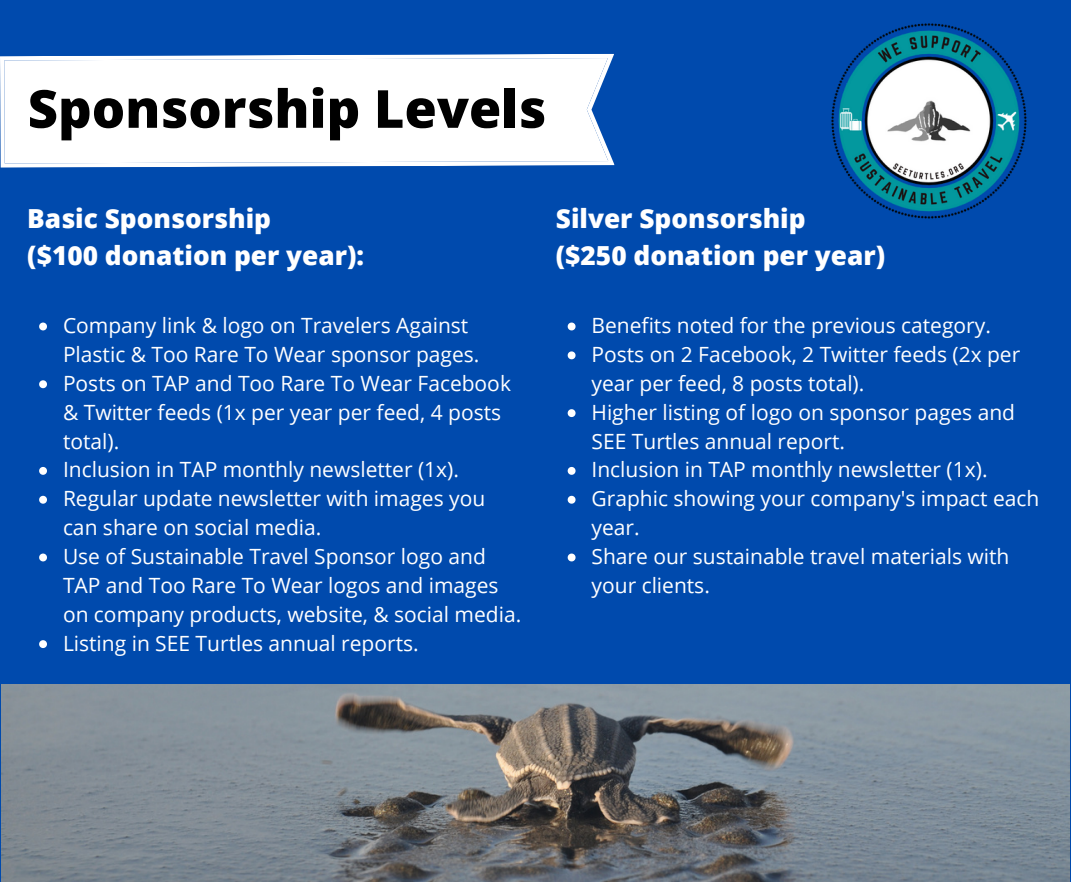
<style>
.page{position:relative;width:1071px;height:882px;background:#004aad}
.page>*{position:absolute;margin:0;border:0;box-sizing:border-box;transform-origin:0 0}
.t1{font:800 52.5px "Open Sans";color:#000}
.t2{font:800 26.25px/36.8px "Open Sans";color:#fff}
.t3{font:21px/28.9px "Open Sans";color:#fff}
</style>
<div class="page">
<svg style="left:39px;top:323px;width:8px;height:7px"></svg>
<svg style="left:39px;top:380px;width:8px;height:8px"></svg>
<svg style="left:39px;top:467px;width:8px;height:8px"></svg>
<svg style="left:39px;top:496px;width:8px;height:8px"></svg>
<svg style="left:39px;top:554px;width:8px;height:7px"></svg>
<svg style="left:39px;top:640px;width:8px;height:8px"></svg>
<svg style="left:0;top:54px;width:615px;height:114px;background:#f2f6fb"></svg>
<img style="left:1px;top:685px;width:1069px;height:197px">
<img style="left:831px;top:23px;width:196px;height:196px">
<svg style="left:568px;top:323px;width:8px;height:7px"></svg>
<svg style="left:568px;top:351px;width:8px;height:8px"></svg>
<svg style="left:568px;top:409px;width:8px;height:8px"></svg>
<svg style="left:568px;top:467px;width:8px;height:8px"></svg>
<svg style="left:568px;top:496px;width:8px;height:8px"></svg>
<svg style="left:568px;top:554px;width:8px;height:7px"></svg>
<h1 class="t1" style="left:28px;top:72px;width:520px">Sponsorship Levels</h1>
<p class="t2" style="left:27px;top:200px;width:338px">Basic Sponsorship<br>($100 donation per year):</p>
<p class="t3" style="left:63px;top:310px;width:460px">Company link &amp; logo on Travelers Against Plastic &amp; Too Rare To Wear sponsor pages.<br>Posts on TAP and Too Rare To Wear Facebook &amp; Twitter feeds (1x per year per feed, 4 posts total).<br>Inclusion in TAP monthly newsletter (1x).<br>Regular update newsletter with images you can share on social media.<br>Use of Sustainable Travel Sponsor logo and TAP and Too Rare To Wear logos and images on company products, website, &amp; social media.<br>Listing in SEE Turtles annual reports.</p>
<p class="t2" style="left:556px;top:200px;width:331px">Silver Sponsorship<br>($250 donation per year)</p>
<p class="t3" style="left:592px;top:310px;width:449px">Benefits noted for the previous category.<br>Posts on 2 Facebook, 2 Twitter feeds (2x per year per feed, 8 posts total).<br>Higher listing of logo on sponsor pages and SEE Turtles annual report.<br>Inclusion in TAP monthly newsletter (1x).<br>Graphic showing your company's impact each year.<br>Share our sustainable travel materials with your clients.</p>
</div>
